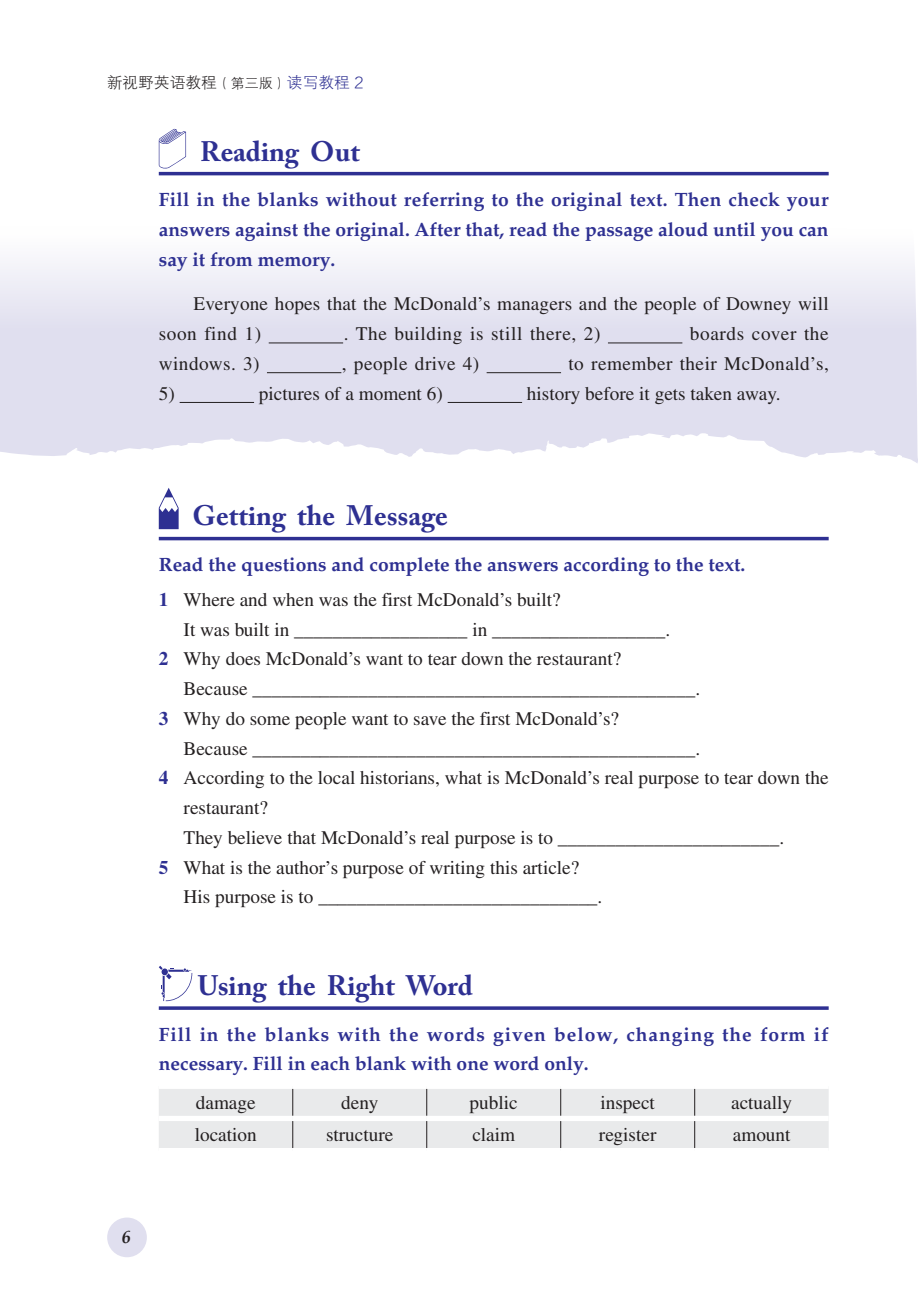
<style>
.page{position:relative;width:918px;height:1290px;background:#fff}
.page>*{position:absolute;margin:0;border:0;box-sizing:border-box;transform-origin:0 0}
.加线大标{font:700 28px "Adobe Caslon Pro";color:#2e3092}
._1XX选择题{font:19.25px/29.8px "Times LT Std";color:#231f20}
.线下小标{font:700 19.25px/29.8px "Palatino LT Std";color:#2e3092;text-align:justify}
.填空短文{font:19.25px/29.8px "Times LT Std";letter-spacing:.01em;color:#231f20}
.线下小标-2{font:700 19.25px/29.8px "Palatino LT Std";letter-spacing:.045em;color:#2e3092}
.表文{font:19.25px "Times LT Std";color:#231f20}
.填空短文-2{font:19.25px "Times LT Std";letter-spacing:.03em;color:#231f20}
.t1{font:italic 700 17.5px "Book Antiqua";color:#231f20}
.t2{font:15.75px "FZXH1 K GBK1 0";color:#231f20}
.s1{font-size:14px}
.s2{color:#2e3092}
.s3{font-weight:700;color:#2e3092}
</style>
<div class="page">
<svg style="left:0;top:263px;width:918px;height:200px;fill:#e0dfef"></svg>
<hr style="left:159px;top:172px;width:669px;height:3px;background:#2e3092">
<hr style="left:159px;top:537px;width:669px;height:3px;background:#2e3092">
<svg style="left:159px;top:1006px;width:669px;height:4px;background:#47499f"></svg>
<svg style="left:159px;top:129px;width:27px;height:40px"></svg>
<hr style="left:269px;top:342px;width:74px;height:1px;background:#231f20">
<hr style="left:608px;top:342px;width:74px;height:1px;background:#231f20">
<hr style="left:267px;top:372px;width:74px;height:1px;background:#231f20">
<hr style="left:486px;top:372px;width:75px;height:1px;background:#231f20">
<hr style="left:180px;top:402px;width:74px;height:1px;background:#231f20">
<hr style="left:448px;top:402px;width:74px;height:1px;background:#231f20">
<svg style="left:159px;top:488px;width:20px;height:41px"></svg>
<svg style="left:159px;top:966px;width:33px;height:35px"></svg>
<svg style="left:159px;top:1088px;width:669px;height:60px;background:#eaeaeb"></svg>
<div style="left:107px;top:1217px;width:40px;height:40px;background:#e0dfef;border-radius:50%"></div>
<p class="t2" style="left:107px;top:74px;width:258px">新视野英语教程<span class="s1">（第三版）</span><span class="s2">读写教程 2</span></p>
<p class="加线大标" style="left:200px;top:134px;width:161px">Reading Out</p>
<p class="线下小标" style="left:159px;top:185px;width:671px">Fill in the blanks without referring to the original text. Then check your answers against the original. After that, read the passage aloud until you can say it from memory.</p>
<p class="填空短文" style="left:159px;top:289px;width:671px;text-indent:35px">Everyone hopes that the McDonald’s managers and the people of Downey will soon find 1)</p>
<p class="填空短文-2" style="left:344px;top:323px;width:258px">. The building is still there, 2)</p>
<p class="填空短文-2" style="left:690px;top:323px;width:140px">boards cover the</p>
<p class="填空短文" style="left:159px;top:348px;width:102px">windows. 3)</p>
<p class="填空短文" style="left:342px;top:348px;width:139px">, people drive 4)</p>
<p class="填空短文" style="left:568px;top:348px;width:262px">to remember their McDonald’s,</p>
<p class="填空短文" style="left:159px;top:378px;width:18px">5)</p>
<p class="填空短文" style="left:259px;top:378px;width:185px">pictures of a moment 6)</p>
<p class="填空短文" style="left:527px;top:378px;width:255px">history before it gets taken away.</p>
<p class="加线大标" style="left:193px;top:499px;width:257px">Getting the Message</p>
<p class="线下小标" style="left:159px;top:550px;width:588px">Read the questions and complete the answers according to the text.</p>
<p class="_1XX选择题" style="left:159px;top:584px;width:403px"><span class="s3">1</span> Where and when was the first McDonald’s built?</p>
<p class="_1XX选择题" style="left:184px;top:614px;width:488px">It was built in __________________ in __________________.</p>
<p class="_1XX选择题" style="left:159px;top:644px;width:464px"><span class="s3">2</span> Why does McDonald’s want to tear down the restaurant?</p>
<p class="_1XX选择题" style="left:184px;top:674px;width:518px">Because ______________________________________________.</p>
<p class="_1XX选择题" style="left:159px;top:703px;width:462px"><span class="s3">3</span> Why do some people want to save the first McDonald’s?</p>
<p class="_1XX选择题" style="left:184px;top:733px;width:518px">Because ______________________________________________.</p>
<p class="_1XX选择题" style="left:184px;top:763px;width:646px;text-indent:-25px"><span class="s3">4</span> According to the local historians, what is McDonald’s real purpose to tear down the restaurant?</p>
<p class="_1XX选择题" style="left:184px;top:822px;width:602px">They believe that McDonald’s real purpose is to _______________________.</p>
<p class="_1XX选择题" style="left:159px;top:852px;width:422px"><span class="s3">5</span> What is the author’s purpose of writing this article?</p>
<p class="_1XX选择题" style="left:184px;top:882px;width:420px">His purpose is to _____________________________.</p>
<p class="加线大标" style="left:198px;top:969px;width:276px">Using the Right Word</p>
<p class="线下小标-2" style="left:159px;top:1019px;width:671px">Fill in the blanks with the words given below, changing the form if necessary. Fill in each blank with one word only.</p>
<p class="表文" style="left:196px;top:1091px;width:61px">damage</p>
<p class="表文" style="left:341px;top:1091px;width:39px">deny</p>
<p class="表文" style="left:470px;top:1091px;width:50px">public</p>
<p class="表文" style="left:600px;top:1091px;width:56px">inspect</p>
<p class="表文" style="left:731px;top:1091px;width:62px">actually</p>
<p class="表文" style="left:195px;top:1123px;width:64px">location</p>
<p class="表文" style="left:326px;top:1123px;width:69px">structure</p>
<p class="表文" style="left:472px;top:1123px;width:44px">claim</p>
<p class="表文" style="left:599px;top:1123px;width:59px">register</p>
<p class="表文" style="left:733px;top:1123px;width:59px">amount</p>
<p class="t1" style="left:122px;top:1225px;width:10px">6</p>
</div>
